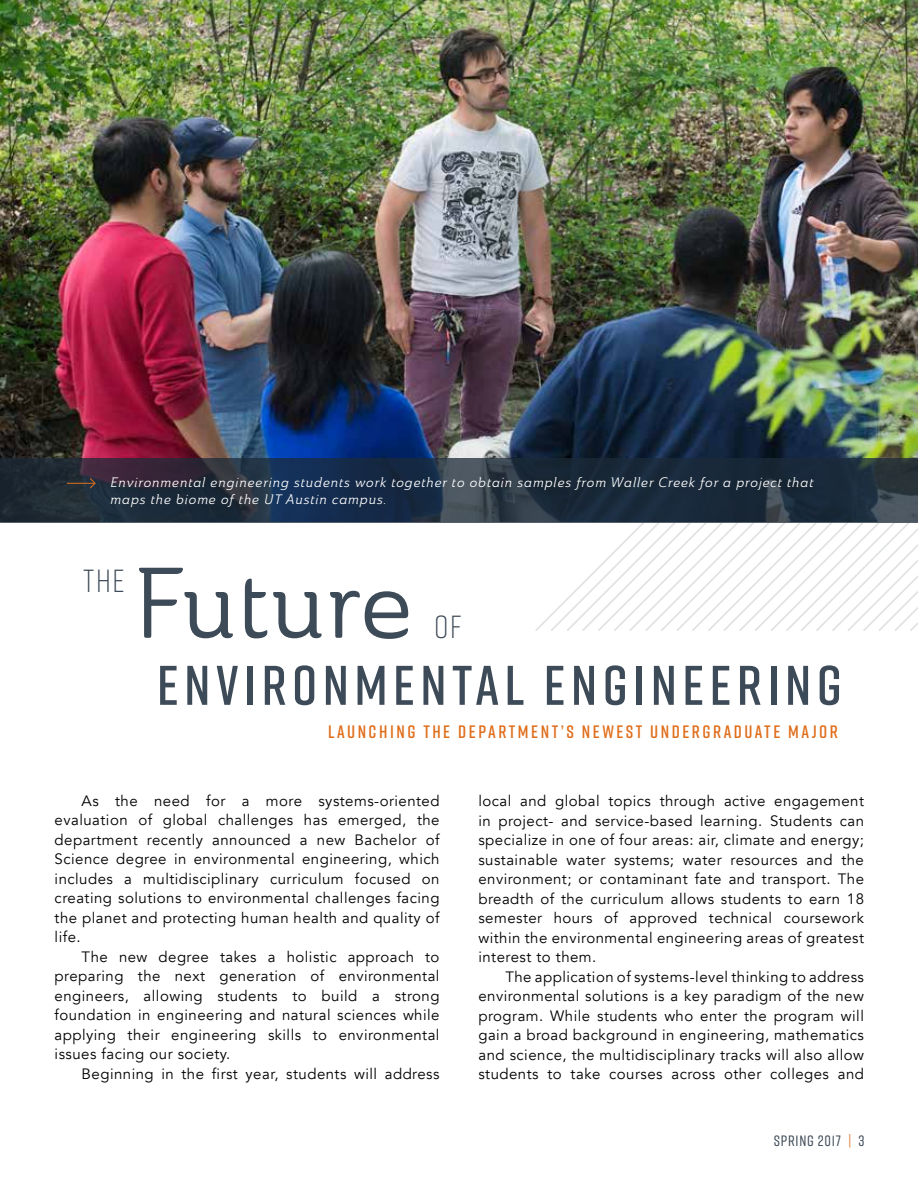
<style>
.page{position:relative;width:918px;height:1188px;background:#fff}
.page>*{position:absolute;margin:0;border:0;box-sizing:border-box;transform-origin:0 0}
.t1{font:99px "Ainslie Nor Reg";color:#3d4a57}
.t2{font:600 55.65px "Rift";letter-spacing:.1em;color:#3d4a57}
.t3{font:300 31.95px "Rift";color:#3d4a57}
.t4{font:600 18px "Rift";letter-spacing:.14em;color:#df6f1d}
.t5{font:15px/19.5px "Avenir";letter-spacing:.03em;color:#000;text-align:justify}
.t6{font:500 15px "Rift";letter-spacing:.05em;color:#3d4a57}
.t7{font:13.5px/16.5px "Ainslie Nor Reg It";letter-spacing:.05em;color:#fff}
.s1{color:#e58742}
</style>
<div class="page">
<img style="left:0;top:0;width:918px;height:458px">
<svg style="left:0;top:458px;width:918px;height:65px;fill:#1a2a3c"></svg>
<svg style="left:67px;top:477px;width:29px;height:13px"></svg>
<svg style="left:536px;top:523px;width:382px;height:108px"></svg>
<p class="t7" style="left:110px;top:474px;width:705px">Environmental engineering students work together to obtain samples from Waller Creek for a project that maps the biome of the UT Austin campus.</p>
<h3 class="t3" style="left:83px;top:558px;width:43px">THE</h3>
<h1 class="t1" style="left:133px;top:542px;width:281px">Future</h1>
<h3 class="t3" style="left:434px;top:605px;width:29px">OF</h3>
<h2 class="t2" style="left:157px;top:646px;width:686px">ENVIRONMENTAL ENGINEERING</h2>
<p class="t4" style="left:328px;top:719px;width:511px">LAUNCHING THE DEPARTMENT’S NEWEST UNDERGRADUATE MAJOR</p>
<p class="t5" style="left:55px;top:791px;width:386px;text-indent:27px">As the need for a more systems-oriented evaluation of global challenges has emerged, the department recently announced a new Bachelor of Science degree in environmental engineering, which includes a multidisciplinary curriculum focused on creating solutions to environmental challenges facing the planet and protecting human health and quality of life.</p>
<p class="t5" style="left:55px;top:947px;width:386px;text-indent:27px">The new degree takes a holistic approach to preparing the next generation of environmental engineers, allowing students to build a strong foundation in engineering and natural sciences while applying their engineering skills to environmental issues facing our society.</p>
<p class="t5" style="left:82px;top:1064px;width:359px">Beginning in the first year, students will address</p>
<p class="t5" style="left:478px;top:791px;width:387px">local and global topics through active engagement in project- and service-based learning. Students can specialize in one of four areas: air, climate and energy; sustainable water systems; water resources and the environment; or contaminant fate and transport. The breadth of the curriculum allows students to earn 18 semester hours of approved technical coursework within the environmental engineering areas of greatest interest to them.</p>
<p class="t5" style="left:478px;top:967px;width:387px;text-indent:27px">The application of systems-level thinking to address environmental solutions is a key paradigm of the new program. While students who enter the program will gain a broad background in engineering, mathematics and science, the multidisciplinary tracks will also allow students to take courses across other colleges and</p>
<p class="t6" style="left:774px;top:1130px;width:92px">SPRING 2017 <span class="s1">|</span> 3</p>
</div>
